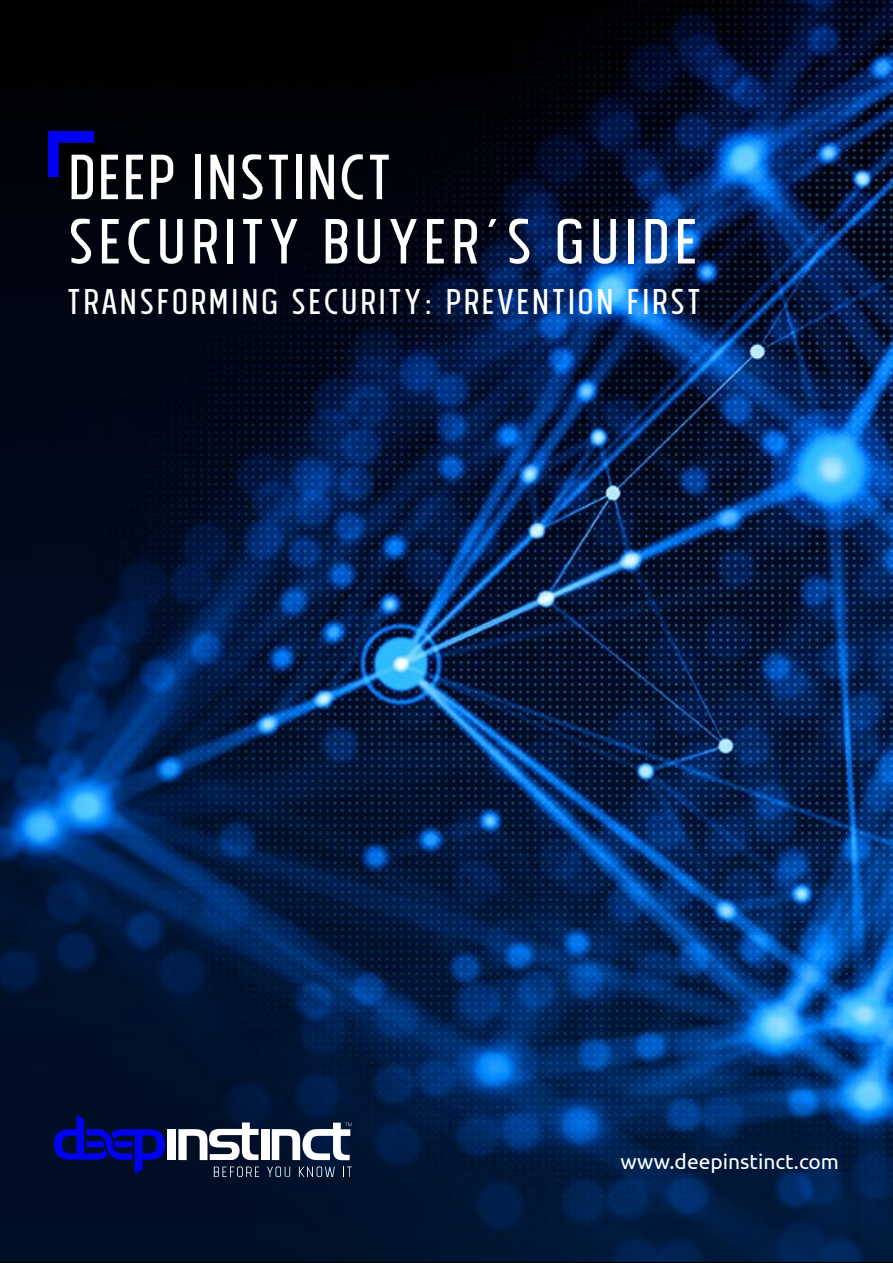
<style>
.page{position:relative;width:893px;height:1263px;background:#fff}
.page>*{position:absolute;margin:0;border:0;box-sizing:border-box;transform-origin:0 0}
.t1{font:72px/64.3px "Tolyer No 3";letter-spacing:.04em;color:#fff}
.t2{font:40.5px "Tolyer No 3";letter-spacing:.04em;color:#fff}
.t3{font:21px "Ubuntu";color:#fff}
</style>
<div class="page">
<img style="left:0;top:0;width:893px;height:1261px">
<div style="left:48px;top:131px;width:46px;height:46px;background:#0102f0"></div>
<div style="left:59px;top:143px;width:47px;height:47px;background:#000"></div>
<svg style="left:214px;top:1166px;width:45px;height:11px"></svg>
<svg style="left:267px;top:1166px;width:23px;height:11px"></svg>
<svg style="left:299px;top:1166px;width:36px;height:11px"></svg>
<svg style="left:343px;top:1166px;width:9px;height:11px"></svg>
<div style="left:168px;top:1129px;width:8px;height:31px;background:#fff"></div>
<div style="left:261px;top:1129px;width:8px;height:31px;background:#fff"></div>
<svg style="left:54px;top:1115px;width:111px;height:59px;background:#000a6c"></svg>
<svg style="left:272px;top:1123px;width:80px;height:37px"></svg>
<svg style="left:178px;top:1122px;width:80px;height:38px"></svg>
<svg style="left:602px;top:900px;width:24px;height:24px"></svg>
<svg style="left:518px;top:933px;width:11px;height:11px"></svg>
<svg style="left:544px;top:974px;width:5px;height:5px"></svg>
<svg style="left:735px;top:939px;width:5px;height:5px"></svg>
<svg style="left:567px;top:836px;width:5px;height:5px"></svg>
<svg style="left:528px;top:951px;width:5px;height:5px"></svg>
<svg style="left:645px;top:808px;width:5px;height:6px"></svg>
<svg style="left:636px;top:844px;width:11px;height:10px"></svg>
<svg style="left:661px;top:844px;width:11px;height:10px"></svg>
<svg style="left:740px;top:880px;width:11px;height:10px"></svg>
<svg style="left:673px;top:918px;width:8px;height:8px"></svg>
<svg style="left:878px;top:836px;width:11px;height:10px"></svg>
<svg style="left:839px;top:811px;width:16px;height:9px"></svg>
<svg style="left:812px;top:894px;width:11px;height:10px"></svg>
<svg style="left:799px;top:874px;width:11px;height:5px"></svg>
<svg style="left:812px;top:874px;width:11px;height:5px"></svg>
<svg style="left:791px;top:983px;width:11px;height:8px"></svg>
<svg style="left:760px;top:991px;width:11px;height:8px"></svg>
<svg style="left:863px;top:995px;width:11px;height:10px"></svg>
<svg style="left:760px;top:1001px;width:11px;height:8px"></svg>
<svg style="left:742px;top:1009px;width:9px;height:8px"></svg>
<svg style="left:731px;top:1009px;width:9px;height:8px"></svg>
<svg style="left:722px;top:1017px;width:9px;height:8px"></svg>
<svg style="left:812px;top:881px;width:11px;height:9px"></svg>
<svg style="left:665px;top:927px;width:8px;height:8px"></svg>
<svg style="left:695px;top:990px;width:11px;height:10px"></svg>
<svg style="left:668px;top:983px;width:11px;height:10px"></svg>
<svg style="left:613px;top:1022px;width:11px;height:10px"></svg>
<svg style="left:613px;top:996px;width:9px;height:9px"></svg>
<svg style="left:808px;top:1068px;width:9px;height:9px"></svg>
<svg style="left:797px;top:1081px;width:5px;height:5px"></svg>
<svg style="left:708px;top:990px;width:11px;height:10px"></svg>
<svg style="left:657px;top:927px;width:8px;height:8px"></svg>
<svg style="left:673px;top:831px;width:11px;height:11px"></svg>
<svg style="left:683px;top:853px;width:35px;height:34px"></svg>
<svg style="left:531px;top:876px;width:23px;height:23px"></svg>
<svg style="left:612px;top:819px;width:12px;height:11px"></svg>
<svg style="left:564px;top:757px;width:11px;height:11px"></svg>
<svg style="left:636px;top:782px;width:11px;height:11px"></svg>
<svg style="left:489px;top:797px;width:8px;height:8px"></svg>
<svg style="left:524px;top:432px;width:8px;height:7px"></svg>
<svg style="left:485px;top:519px;width:8px;height:8px"></svg>
<svg style="left:473px;top:551px;width:14px;height:12px"></svg>
<svg style="left:703px;top:563px;width:15px;height:11px"></svg>
<svg style="left:307px;top:707px;width:11px;height:11px"></svg>
<svg style="left:366px;top:659px;width:11px;height:11px"></svg>
<svg style="left:428px;top:894px;width:7px;height:7px"></svg>
<svg style="left:400px;top:533px;width:7px;height:7px"></svg>
<svg style="left:569px;top:514px;width:6px;height:7px"></svg>
<svg style="left:549px;top:563px;width:6px;height:6px"></svg>
<svg style="left:658px;top:649px;width:11px;height:11px"></svg>
<svg style="left:625px;top:671px;width:11px;height:11px"></svg>
<svg style="left:602px;top:611px;width:10px;height:11px"></svg>
<svg style="left:588px;top:671px;width:11px;height:11px"></svg>
<div style="left:529px;top:690px;width:6px;height:8px;background:#000b22"></div>
<svg style="left:538px;top:690px;width:6px;height:8px"></svg>
<div style="left:529px;top:675px;width:6px;height:7px;background:#000c27"></div>
<svg style="left:609px;top:588px;width:7px;height:8px"></svg>
<svg style="left:520px;top:690px;width:7px;height:8px"></svg>
<svg style="left:661px;top:831px;width:11px;height:11px"></svg>
<svg style="left:619px;top:855px;width:4px;height:3px"></svg>
<svg style="left:605px;top:872px;width:4px;height:4px"></svg>
<svg style="left:620px;top:887px;width:4px;height:3px"></svg>
<svg style="left:547px;top:820px;width:4px;height:4px"></svg>
<svg style="left:530px;top:940px;width:4px;height:4px"></svg>
<svg style="left:702px;top:791px;width:4px;height:4px"></svg>
<svg style="left:615px;top:760px;width:4px;height:4px"></svg>
<svg style="left:556px;top:805px;width:4px;height:3px"></svg>
<svg style="left:428px;top:675px;width:4px;height:3px"></svg>
<svg style="left:347px;top:700px;width:3px;height:4px"></svg>
<svg style="left:575px;top:671px;width:3px;height:4px"></svg>
<svg style="left:584px;top:592px;width:4px;height:4px"></svg>
<svg style="left:560px;top:580px;width:4px;height:4px"></svg>
<svg style="left:595px;top:631px;width:4px;height:4px"></svg>
<svg style="left:647px;top:673px;width:4px;height:11px"></svg>
<svg style="left:683px;top:702px;width:4px;height:3px"></svg>
<svg style="left:696px;top:681px;width:4px;height:3px"></svg>
<svg style="left:660px;top:713px;width:4px;height:4px"></svg>
<svg style="left:614px;top:806px;width:4px;height:4px"></svg>
<svg style="left:666px;top:673px;width:3px;height:4px"></svg>
<svg style="left:597px;top:568px;width:4px;height:4px"></svg>
<svg style="left:559px;top:538px;width:6px;height:6px"></svg>
<svg style="left:695px;top:981px;width:4px;height:4px"></svg>
<svg style="left:781px;top:1045px;width:3px;height:4px"></svg>
<svg style="left:858px;top:939px;width:4px;height:3px"></svg>
<svg style="left:760px;top:810px;width:4px;height:4px"></svg>
<svg style="left:695px;top:944px;width:4px;height:4px"></svg>
<svg style="left:609px;top:851px;width:4px;height:4px"></svg>
<svg style="left:594px;top:1005px;width:3px;height:4px"></svg>
<svg style="left:510px;top:967px;width:4px;height:4px"></svg>
<svg style="left:539px;top:924px;width:4px;height:3px"></svg>
<svg style="left:550px;top:854px;width:4px;height:4px"></svg>
<h1 class="t1" style="left:67px;top:144px;width:633px">DEEP INSTINCT<br>SECURITY BUYER’S GUIDE</h1>
<p class="t2" style="left:67px;top:279px;width:635px">TRANSFORMING SECURITY: PREVENTION FIRST</p>
<p class="t3" style="left:620px;top:1149px;width:220px">www.deepinstinct.com</p>
</div>
